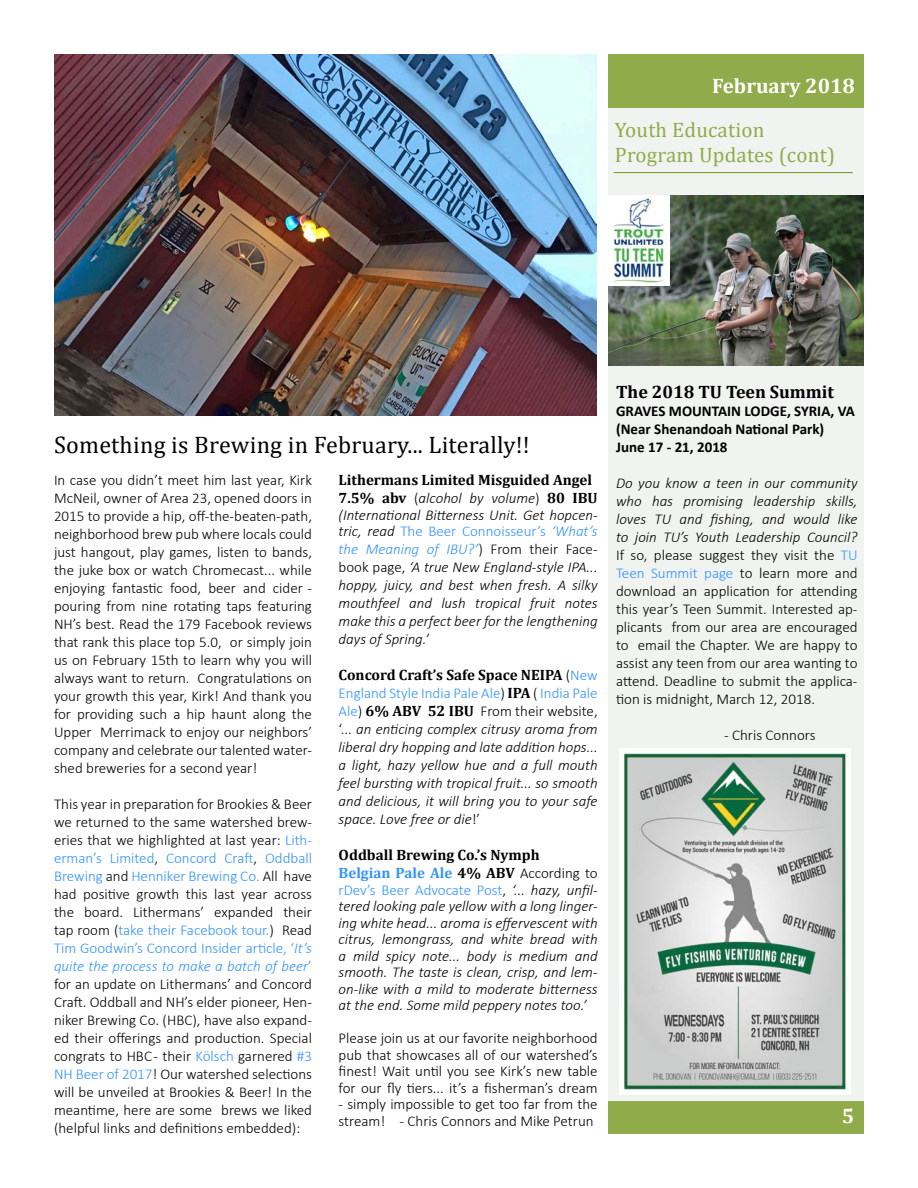
<style>
.page{position:relative;width:918px;height:1188px;background:#fff}
.page>*{position:absolute;margin:0;border:0;box-sizing:border-box;transform-origin:0 0}
.t1{font:24px "Cambria";letter-spacing:.01em;color:#000}
.t2{font:21px/25.2px "Cambria";letter-spacing:.01em;color:#8fab4a}
.t3{font:700 21px "Cambria";color:#fff}
.t4{font:700 18px "Cambria";color:#000}
.t5{font:300 15px/18px "Calibri";color:#000;text-align:justify}
.t6{font:italic 300 15px/18px "Calibri";color:#000;text-align:justify}
.t7{font:700 15px/18px "Cambria";color:#000}
.t8{font:700 15px/18px "Calibri";color:#000}
.s1{color:#3293fe}
.s2{font-style:italic;color:#3293fe}
.s3{font-family:"Cambria";font-weight:700;font-style:normal}
.s4{font-style:normal}
.s5{font-style:normal;color:#3293fe}
.s6{font-family:"Calibri";font-weight:300}
.s7{font-family:"Calibri";font-weight:300;color:#3293fe}
.s8{font-style:italic}
</style>
<div class="page">
<div style="left:608px;top:108px;width:256px;height:993px;background:#f1f3f0"></div>
<img style="left:54px;top:54px;width:542px;height:361px">
<div style="left:608px;top:55px;width:256px;height:53px;background:#8fab4a"></div>
<div style="left:608px;top:1101px;width:256px;height:32px;background:#8fab4a"></div>
<hr style="left:614px;top:172px;width:239px;height:1px;background:#7da02a">
<img style="left:608px;top:195px;width:256px;height:171px">
<img style="left:608px;top:195px;width:61px;height:90px">
<img style="left:620px;top:748px;width:231px;height:346px">
<h2 class="t3" style="left:712px;top:71px;width:144px">February 2018</h2>
<h2 class="t3" style="left:691px;top:74px;width:161px">September 2017</h2>
<h2 class="t2" style="left:615px;top:117px;width:222px">Youth Education<br>Program Updates (cont)</h2>
<h1 class="t1" style="left:54px;top:431px;width:477px">Something is Brewing in February... Literally!!</h1>
<p class="t5" style="left:54px;top:471px;width:260px">In case you didn’t meet him last year, Kirk McNeil, owner of Area 23, opened doors in 2015 to provide a hip, off-the-beaten-path, neighborhood brew pub where locals could just hangout, play games, listen to bands, the juke box or watch Chromecast... while enjoying fantastic food, beer and cider - pouring from nine rotating taps featuring NH’s best. Read the 179 Facebook reviews that rank this place top 5.0, or simply join us on February 15th to learn why you will always want to return. Congratulations on your growth this year, Kirk! And thank you for providing such a hip haunt along the Upper Merrimack to enjoy our neighbors’ company and celebrate our talented water&shy;shed breweries for a second year!</p>
<p class="t5" style="left:54px;top:795px;width:260px">This year in preparation for Brookies &amp; Beer we returned to the same watershed brew&shy;eries that we highlighted at last year: <span class="s1">Lith&shy;erman’s Limited</span>, <span class="s1">Concord Craft</span>, <span class="s1">Oddball Brewing</span> and <span class="s1">Henniker Brewing Co.</span> All have had positive growth this last year across the board. Lithermans’ expanded their tap room (<span class="s1">take their Facebook tour.</span>) Read <span class="s1">Tim Goodwin’s Concord Insider article, ‘</span><span class="s2">It’s quite the process to make a batch of beer</span><span class="s1">’ </span>for an update on Lithermans’ and Concord Craft. Oddball and NH’s elder pioneer, Hen&shy;niker Brewing Co. (HBC), have also expand&shy;ed their offerings and production. Special congrats to HBC - their <span class="s1">Kölsch</span> garnered <span class="s1">#3<br>NH Beer of 2017</span>! Our watershed selections will be unveiled at Brookies &amp; Beer! In the meantime, here are some brews we liked (helpful links and definitions embedded):</p>
<p class="t7" style="left:339px;top:471px;width:255px">Lithermans Limited Misguided Angel</p>
<p class="t6" style="left:339px;top:490px;width:261px;line-height:16.5px"><span class="s3">7.5% abv</span> <span class="s4">(</span>alcohol by volume<span class="s4">)</span> <span class="s3">80 IBU </span>(International Bitterness Unit. Get hopcen&shy;tric, read <span class="s5">The Beer Connoisseur’s</span> <span class="s1">‘What’s</span></p>
<p class="t6" style="left:339px;top:540px;width:261px"><span class="s1">the Meaning of IBU?’</span><span class="s4">) From their Face&shy;book page,</span> ‘A true New England-style IPA... hoppy, juicy, and best when fresh. A silky mouthfeel and lush tropical fruit notes make this a perfect beer for the lengthening days of Spring.’</p>
<p class="t7" style="left:339px;top:666px;width:261px">Concord Craft’s Safe Space NEIPA <span class="s6">(</span><span class="s7">New</span></p>
<p class="t6" style="left:339px;top:684px;width:261px"><span class="s5">England Style India Pale Ale</span><span class="s4">)</span> <span class="s3">IPA</span> <span class="s4">(</span> <span class="s5">India Pale Ale</span><span class="s4">)</span> <span class="s3">6% ABV 52 IBU</span> <span class="s4">From their website, ‘...</span> an enticing complex citrusy aroma from liberal dry hopping and late addition hops... a light, hazy yellow hue and a full mouth feel bursting with tropical fruit... so smooth and delicious, it will bring you to your safe space. Love free or die<span class="s4">!’</span></p>
<p class="t7" style="left:339px;top:846px;width:261px">Oddball Brewing Co.’s Nymph<br><span class="s1">Belgian Pale Ale</span> 4% ABV <span class="s6">According to</span></p>
<p class="t6" style="left:339px;top:882px;width:261px;line-height:16.5px"><span class="s5">rDev’s Beer Advocate Post</span><span class="s4">,</span> ‘... hazy, unfil&shy;tered looking pale yellow with a long linger&shy;ing white head... aroma is effervescent with citrus, lemongrass, and white bread with a mild spicy note... body is medium and smooth. The taste is clean, crisp, and lem&shy;on-like with a mild to moderate bitterness at the end. Some mild peppery notes too.’</p>
<p class="t5" style="left:339px;top:1030px;width:261px;line-height:16.5px">Please join us at our favorite neighborhood pub that showcases all of our watershed’s finest! Wait until you see Kirk’s new table for our fly tiers... it’s a fisherman’s dream</p>
<p class="t5" style="left:339px;top:1096px;width:261px;line-height:16.5px">- simply impossible to get too far from the stream! - Chris Connors and Mike Petrun</p>
<p class="t4" style="left:616px;top:379px;width:220px">The 2018 TU Teen Summit</p>
<p class="t8" style="left:616px;top:402px;width:240px">GRAVES MOUNTAIN LODGE, SYRIA, VA (Near Shenandoah National Park)<br>June 17 - 21, 2018</p>
<p class="t5" style="left:616px;top:474px;width:243px"><span class="s8">Do you know a teen in our community who has promising leadership skills, loves TU and fishing, and would like to join TU’s Youth Leadership Council?<br></span>If so, please suggest they visit the <span class="s1">TU Teen Summit page</span> to learn more and download an application for attending this year’s Teen Summit. Interested ap&shy;plicants from our area are encouraged to email the Chapter. We are happy to assist any teen from our area wanting to attend. Deadline to submit the applica&shy;tion is midnight, March 12, 2018.</p>
<p class="t5" style="left:724px;top:726px;width:93px">- Chris Connors</p>
<h2 class="t3" style="left:842px;top:1101px;width:14px">5</h2>
</div>
